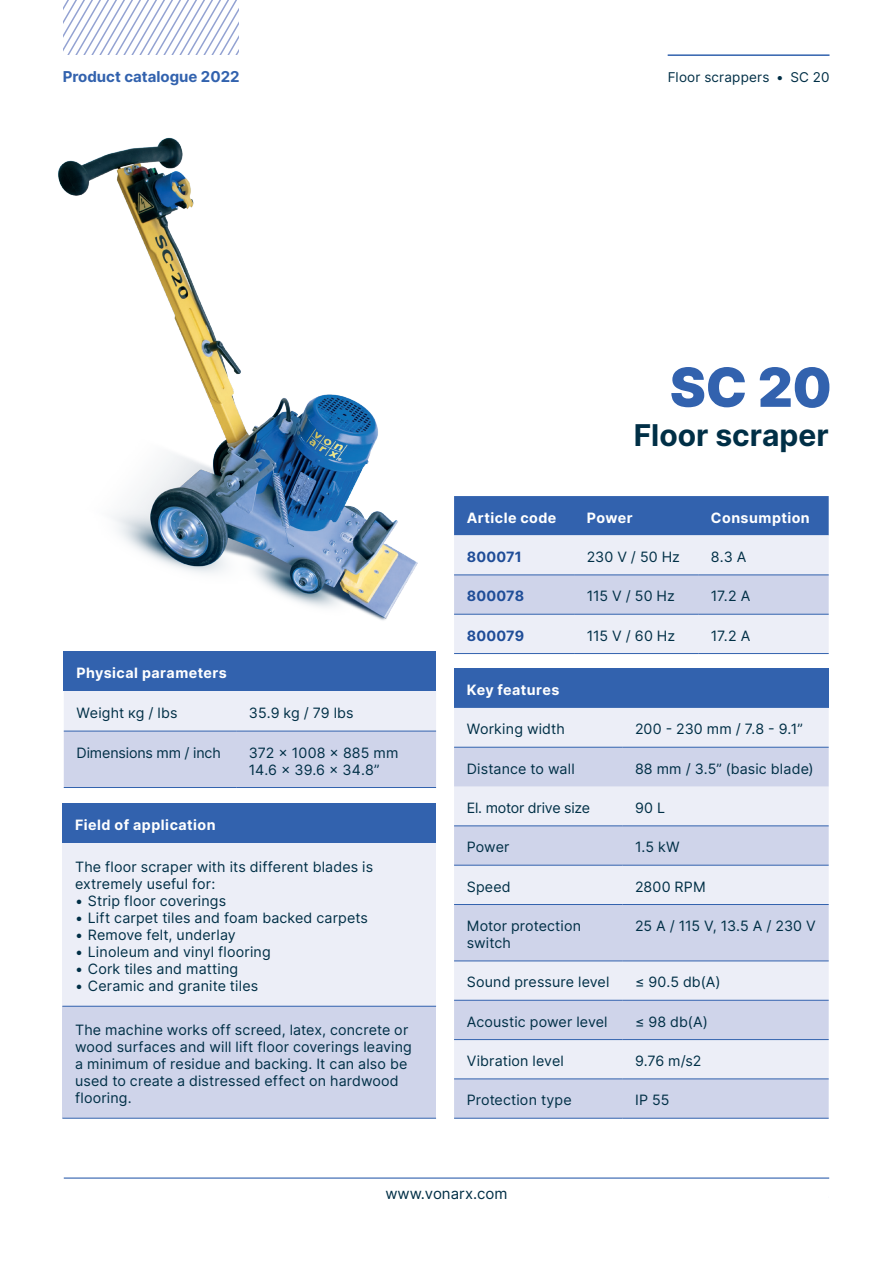
<style>
.page{position:relative;width:893px;height:1263px;background:#fff}
.page>*{position:absolute;margin:0;border:0;box-sizing:border-box;transform-origin:0 0}
.t1{font:900 54px "Inter";color:#3262ae}
.t2{font:700 30px "Inter";color:#002f46}
.t3{font:700 15px "Inter";color:#3262ae}
.t4{font:15px "Inter";color:#002f46}
.t5{font:14.25px/17.1px "Inter";letter-spacing:.01em;color:#002f46}
.t6{font:700 14.25px "Inter";letter-spacing:.035em;color:#fff}
.t7{font:14.25px "Inter";letter-spacing:-.015em;color:#002f46}
.t8{font:700 14.25px "Inter";letter-spacing:.01em;color:#1f4d98}
.t9{font:14.25px "Inter";letter-spacing:-.02em;color:#002f46}
.t10{font:14.25px "Inter";letter-spacing:-.01em;color:#002f46}
.t11{font:13.5px "Inter";letter-spacing:.015em;color:#002f46}
</style>
<div class="page">
<hr style="left:64px;top:1177px;width:765px;height:1px;background:#3262ae">
<hr style="left:668px;top:54px;width:161px;height:2px;background:#3262ae">
<svg style="left:64px;top:0;width:174px;height:54px"></svg>
<img style="left:58px;top:137px;width:360px;height:484px">
<div style="left:454px;top:668px;width:375px;height:40px;background:#3262ae"></div>
<div style="left:454px;top:708px;width:375px;height:39px;background:#eceef7"></div>
<svg style="left:454px;top:748px;width:375px;height:370px;background:#dadeef"></svg>
<hr style="left:454px;top:747px;width:168px;height:1px;background:#3262ae">
<hr style="left:622px;top:747px;width:207px;height:1px;background:#3262ae">
<hr style="left:454px;top:826px;width:168px;height:1px;background:#3262ae">
<hr style="left:622px;top:826px;width:207px;height:1px;background:#3262ae">
<hr style="left:454px;top:865px;width:168px;height:1px;background:#3262ae">
<hr style="left:622px;top:865px;width:207px;height:1px;background:#3262ae">
<hr style="left:454px;top:904px;width:168px;height:1px;background:#3262ae">
<hr style="left:622px;top:904px;width:207px;height:1px;background:#3262ae">
<hr style="left:454px;top:961px;width:168px;height:1px;background:#3262ae">
<hr style="left:622px;top:961px;width:207px;height:1px;background:#3262ae">
<hr style="left:454px;top:1000px;width:168px;height:1px;background:#3262ae">
<hr style="left:622px;top:1000px;width:207px;height:1px;background:#3262ae">
<hr style="left:454px;top:1039px;width:168px;height:1px;background:#3262ae">
<hr style="left:622px;top:1039px;width:207px;height:1px;background:#3262ae">
<hr style="left:454px;top:1079px;width:168px;height:1px;background:#3262ae">
<hr style="left:622px;top:1079px;width:207px;height:1px;background:#3262ae">
<hr style="left:454px;top:1118px;width:168px;height:1px;background:#3262ae">
<hr style="left:622px;top:1118px;width:207px;height:1px;background:#3262ae">
<svg style="left:454px;top:496px;width:375px;height:157px;background:#b5c3e1"></svg>
<hr style="left:454px;top:575px;width:120px;height:1px;background:#3262ae">
<hr style="left:454px;top:614px;width:120px;height:1px;background:#3262ae">
<hr style="left:574px;top:575px;width:124px;height:1px;background:#3262ae">
<hr style="left:698px;top:575px;width:131px;height:1px;background:#3262ae">
<hr style="left:574px;top:614px;width:124px;height:1px;background:#3262ae">
<hr style="left:698px;top:614px;width:131px;height:1px;background:#3262ae">
<hr style="left:574px;top:653px;width:124px;height:1px;background:#3262ae">
<hr style="left:698px;top:653px;width:131px;height:1px;background:#3262ae">
<hr style="left:454px;top:653px;width:120px;height:1px;background:#3262ae">
<div style="left:64px;top:652px;width:372px;height:39px;background:#3262ae"></div>
<svg style="left:64px;top:691px;width:372px;height:96px;background:#dadeef"></svg>
<hr style="left:64px;top:731px;width:172px;height:1px;background:#3262ae">
<hr style="left:236px;top:731px;width:200px;height:1px;background:#3262ae">
<hr style="left:236px;top:787px;width:200px;height:1px;background:#3262ae">
<hr style="left:64px;top:787px;width:172px;height:1px;background:#3262ae">
<div style="left:62px;top:804px;width:374px;height:39px;background:#3262ae"></div>
<div style="left:62px;top:843px;width:374px;height:163px;background:#eceef7"></div>
<div style="left:62px;top:1006px;width:374px;height:112px;background:#cfd4ea"></div>
<hr style="left:62px;top:1006px;width:374px;height:1px;background:#3262ae">
<hr style="left:62px;top:1118px;width:374px;height:1px;background:#3262ae">
<p class="t3" style="left:63px;top:66px;width:178px">Product catalogue 2022</p>
<p class="t11" style="left:668px;top:68px;width:163px">Floor scrappers • SC 20</p>
<h1 class="t1" style="left:670px;top:348px;width:163px">SC 20</h1>
<h2 class="t2" style="left:634px;top:414px;width:196px">Floor scraper</h2>
<p class="t6" style="left:77px;top:663px;width:152px">Physical parameters</p>
<p class="t5" style="left:77px;top:703px;width:102px">Weight кg / lbs</p>
<p class="t5" style="left:249px;top:703px;width:106px">35.9 kg / 79 lbs</p>
<p class="t10" style="left:77px;top:742px;width:146px">Dimensions mm / inch</p>
<p class="t5" style="left:249px;top:744px;width:151px">372 x 1008 x 885 mm<br>14.6 x 39.6 x 34.8”</p>
<p class="t6" style="left:75px;top:815px;width:142px">Field of application</p>
<p class="t5" style="left:75px;top:857px;width:300px">The floor scraper with its different blades is extremely useful for:</p>
<p class="t5" style="left:75px;top:892px;width:152px">• Strip floor coverings</p>
<p class="t5" style="left:75px;top:909px;width:294px">• Lift carpet tiles and foam backed carpets</p>
<p class="t5" style="left:75px;top:926px;width:162px">• Remove felt, underlay</p>
<p class="t5" style="left:75px;top:943px;width:197px">• Linoleum and vinyl flooring</p>
<p class="t5" style="left:75px;top:960px;width:165px">• Cork tiles and matting</p>
<p class="t5" style="left:75px;top:977px;width:185px">• Ceramic and granite tiles</p>
<p class="t5" style="left:75px;top:1021px;width:338px">The machine works off screed, latex, concrete or wood surfaces and will lift floor coverings leaving a minimum of residue and backing. It can also be used to create a distressed effect on hardwood flooring.</p>
<p class="t6" style="left:467px;top:507px;width:91px">Article code</p>
<p class="t6" style="left:587px;top:507px;width:47px">Power</p>
<p class="t6" style="left:711px;top:507px;width:100px">Consumption</p>
<p class="t8" style="left:467px;top:546px;width:57px">800071</p>
<p class="t5" style="left:587px;top:548px;width:95px">230 V / 50 Hz</p>
<p class="t5" style="left:711px;top:548px;width:37px">8.3 A</p>
<p class="t8" style="left:467px;top:586px;width:59px">800078</p>
<p class="t5" style="left:587px;top:587px;width:89px">115 V / 50 Hz</p>
<p class="t5" style="left:711px;top:587px;width:41px">17.2 A</p>
<p class="t8" style="left:467px;top:625px;width:59px">800079</p>
<p class="t5" style="left:587px;top:627px;width:90px">115 V / 60 Hz</p>
<p class="t5" style="left:711px;top:627px;width:41px">17.2 A</p>
<p class="t6" style="left:467px;top:680px;width:94px">Key features</p>
<p class="t5" style="left:467px;top:720px;width:99px">Working width</p>
<p class="t5" style="left:635px;top:720px;width:169px">200 - 230 mm / 7.8 - 9.1”</p>
<p class="t5" style="left:467px;top:760px;width:109px">Distance to wall</p>
<p class="t5" style="left:635px;top:760px;width:180px">88 mm / 3.5” (basic blade)</p>
<p class="t9" style="left:467px;top:797px;width:125px">El. motor drive size</p>
<p class="t5" style="left:635px;top:799px;width:32px">90 L</p>
<p class="t5" style="left:467px;top:838px;width:44px">Power</p>
<p class="t5" style="left:635px;top:838px;width:46px">1.5 kW</p>
<p class="t5" style="left:467px;top:878px;width:45px">Speed</p>
<p class="t5" style="left:635px;top:878px;width:72px">2800 RPM</p>
<p class="t5" style="left:467px;top:917px;width:116px">Motor protection switch</p>
<p class="t7" style="left:635px;top:915px;width:182px">25 A / 115 V, 13.5 A / 230 V</p>
<p class="t5" style="left:467px;top:973px;width:144px">Sound pressure level</p>
<p class="t5" style="left:635px;top:973px;width:87px">≤ 90.5 db(A)</p>
<p class="t5" style="left:467px;top:1013px;width:142px">Acoustic power level</p>
<p class="t5" style="left:635px;top:1013px;width:74px">≤ 98 db(A)</p>
<p class="t5" style="left:467px;top:1052px;width:99px">Vibration level</p>
<p class="t5" style="left:635px;top:1052px;width:68px">9.76 m/s2</p>
<p class="t5" style="left:467px;top:1091px;width:106px">Protection type</p>
<p class="t5" style="left:635px;top:1091px;width:36px">IP 55</p>
<p class="t4" style="left:385px;top:1182px;width:124px">www.vonarx.com</p>
</div>
